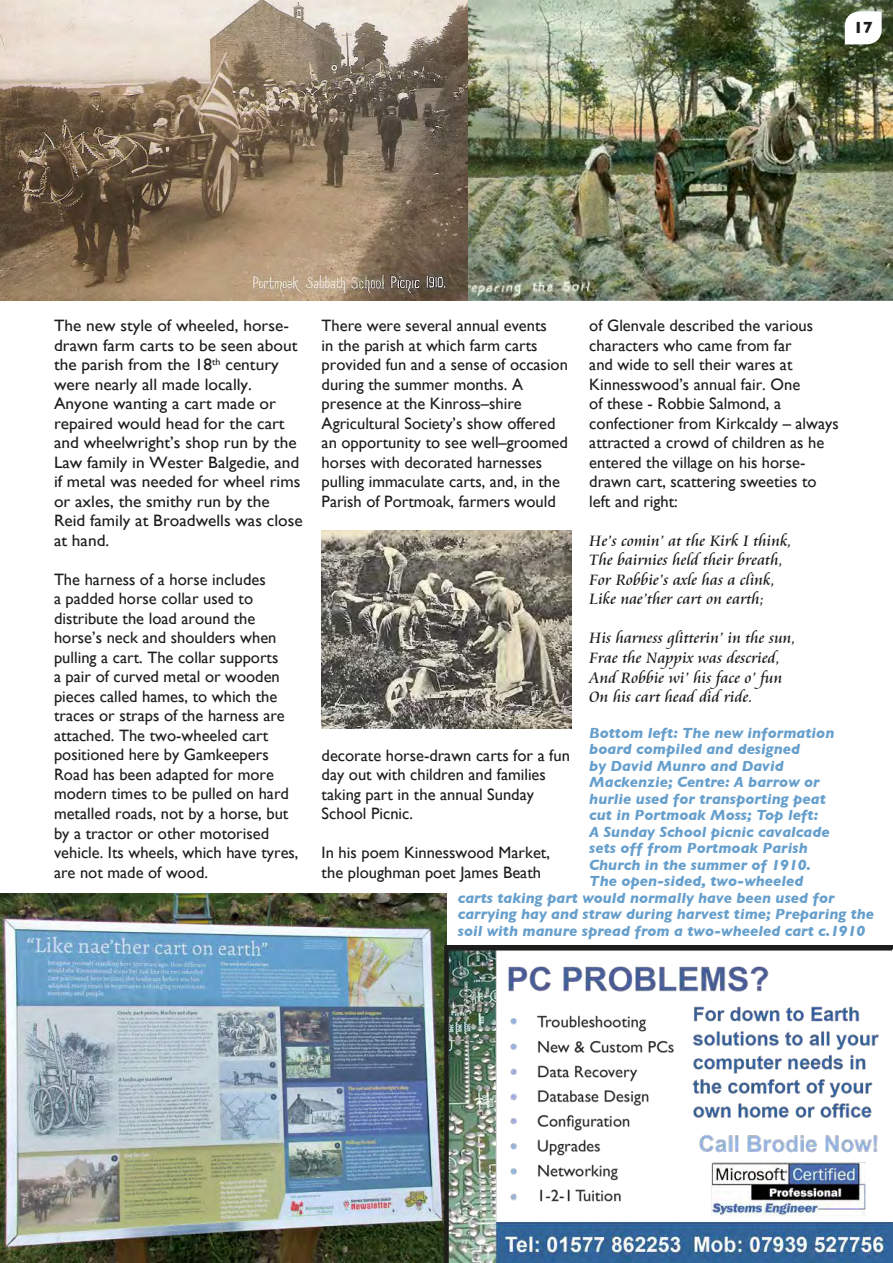
<style>
.page{position:relative;width:893px;height:1263px;background:#fff}
.page>*{position:absolute;margin:0;border:0;box-sizing:border-box;transform-origin:0 0}
.t1{font:16.5px/19.5px "Gill Sans";color:#1d1d1b}
.t2{font:16.5px/19.5px "Gill Sans";color:#1d1d1b;scale:1.05 1}
.t3{font:16.5px/19.5px "Cataneo BT";color:#1d1d1b}
.t4{font:700 16.5px "Gill Sans";color:#1d1d1b}
.t5{font:italic 700 15px "Gill Sans";color:#669fcc}
</style>
<div class="page">
<img style="left:468px;top:0;width:425px;height:300px">
<img style="left:0;top:894px;width:446px;height:369px">
<img style="left:322px;top:530px;width:249px;height:199px">
<img style="left:0;top:0;width:468px;height:300px">
<img style="left:449px;top:949px;width:442px;height:314px">
<hr style="left:446px;top:945px;width:447px;height:4px;background:#1d1d1b">
<div style="left:444px;top:945px;width:5px;height:318px;background:#1d1d1b"></div>
<svg style="left:845px;top:11px;width:37px;height:33px"></svg>
<p class="t4" style="left:853px;top:14px;width:21px">17</p>
<p class="t2" style="left:54px;top:316px;width:238px">The new style of wheeled, horse&shy;drawn farm carts to be seen about the parish from the 18<sup>th</sup> century were nearly all made locally.<br>Anyone wanting a cart made or repaired would head for the cart and wheelwright’s shop run by the<br>Law family in Wester Balgedie, and if metal was needed for wheel rims or axles, the smithy run by the<br>Reid family at Broadwells was close at hand.</p>
<p class="t1" style="left:54px;top:569px;width:246px">The harness of a horse includes<br>a padded horse collar used to distribute the load around the horse’s neck and shoulders when pulling a cart. The collar supports<br>a pair of curved metal or wooden pieces called hames, to which the traces or straps of the harness are attached. The two-wheeled cart positioned here by Gamkeepers<br>Road has been adapted for more modern times to be pulled on hard metalled roads, not by a horse, but by a tractor or other motorised vehicle. Its wheels, which have tyres, are not made of wood.</p>
<p class="t1" style="left:589px;top:316px;width:251px">of Glenvale described the various characters who came from far<br>and wide to sell their wares at<br>Kinnesswood’s annual fair. One<br>of these - Robbie Salmond, a confectioner from Kirkcaldy – always attracted a crowd of children as he entered the village on his horse&shy;drawn cart, scattering sweeties to left and right:</p>
<p class="t3" style="left:589px;top:531px;width:204px">He’s comin’ at the Kirk I think,<br>The bairnies held their breath,<br>For Robbie’s axle has a clink,<br>Like nae’ther cart on earth;</p>
<p class="t3" style="left:589px;top:629px;width:208px">His harness glitterin’ in the sun,<br>Frae the Nappix was descried,<br>And Robbie wi’ his face o’ fun<br>On his cart head did ride.</p>
<p class="t5" style="left:589px;top:724px;width:247px">Bottom left: The new information</p>
<p class="t5" style="left:589px;top:741px;width:212px">board compiled and designed</p>
<p class="t5" style="left:589px;top:757px;width:196px">by David Munro and David</p>
<p class="t5" style="left:589px;top:774px;width:232px">Mackenzie; Centre: A barrow or</p>
<p class="t5" style="left:589px;top:790px;width:238px">hurlie used for transporting peat</p>
<p class="t5" style="left:589px;top:807px;width:230px">cut in Portmoak Moss; Top left:</p>
<p class="t5" style="left:589px;top:823px;width:242px">A Sunday School picnic cavalcade</p>
<p class="t5" style="left:589px;top:840px;width:220px">sets off from Portmoak Parish</p>
<p class="t5" style="left:589px;top:856px;width:223px">Church in the summer of 1910.</p>
<p class="t5" style="left:589px;top:873px;width:216px">The open-sided, two-wheeled</p>
<p class="t5" style="left:458px;top:889px;width:378px">carts taking part would normally have been used for</p>
<p class="t5" style="left:458px;top:906px;width:418px">carrying hay and straw during harvest time; Preparing the</p>
<p class="t5" style="left:458px;top:922px;width:409px">soil with manure spread from a two-wheeled cart c.1910</p>
<p class="t1" style="left:322px;top:316px;width:248px">There were several annual events<br>in the parish at which farm carts provided fun and a sense of occasion during the summer months. A presence at the Kinross–shire Agricultural Society’s show offered an opportunity to see well–groomed horses with decorated harnesses pulling immaculate carts, and, in the Parish of Portmoak, farmers would</p>
<p class="t1" style="left:322px;top:745px;width:250px">decorate horse-drawn carts for a fun day out with children and families taking part in the annual Sunday<br>School Picnic.</p>
<p class="t1" style="left:322px;top:842px;width:230px">In his poem Kinnesswood Market, the ploughman poet James Beath</p>
</div>
